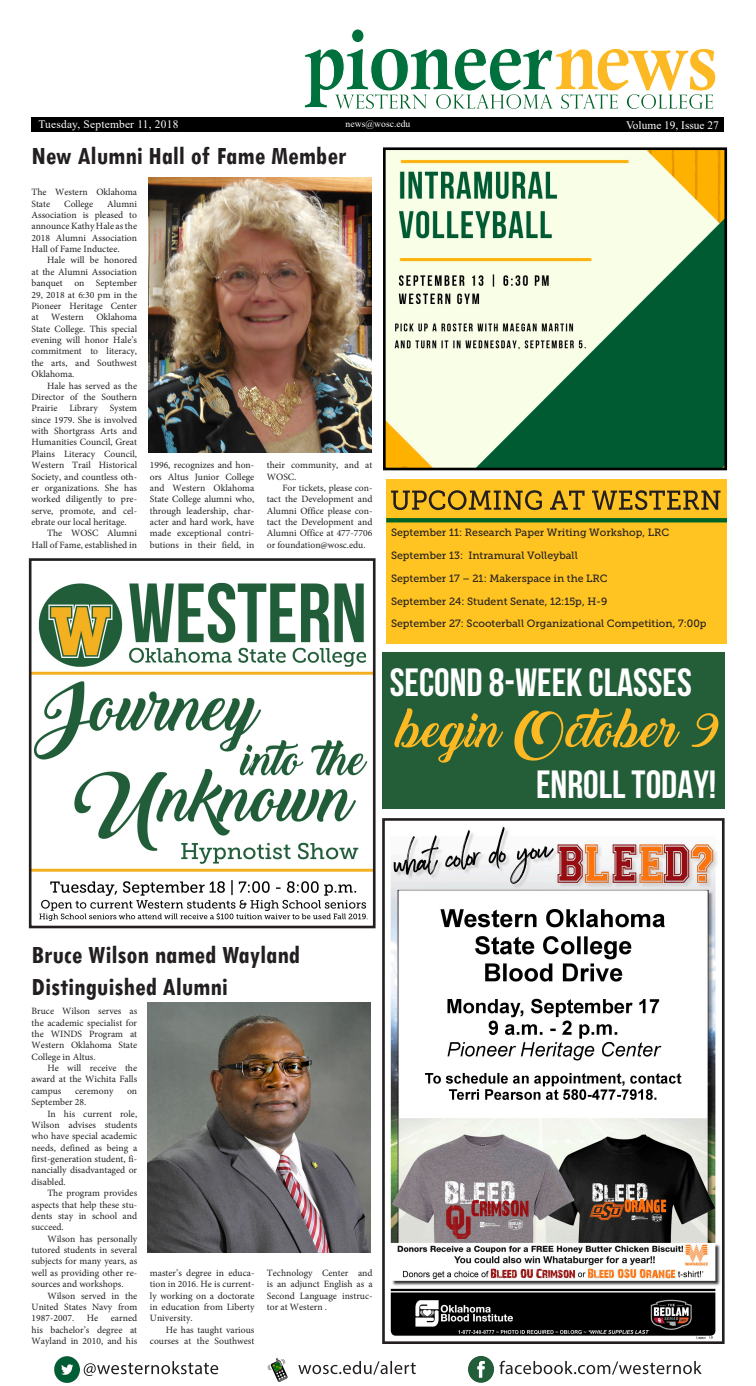
<style>
.page{position:relative;width:756px;height:1386px;background:#fff}
.page>*{position:absolute;margin:0;border:0;box-sizing:border-box;transform-origin:0 0}
.t1{font:39.38px "Bebas Neue";color:#fff}
.HEADLINE{font:700 condensed 26.25px/31.5px "Tw Cen";color:#231f20}
.t2{font:11.38px "Times New Roman";letter-spacing:.02em;color:#fff}
.t3{font:11.38px "Times New Roman";color:#fff}
.t4{font:10.5px "Museo Slab 500";color:#231f20}
.Body_Text{font:9.62px/11.4px "Minion Pro";color:#231f20;text-align:justify}
.t5{font:9.62px "Times New Roman";color:#fff}
</style>
<div class="page">
<div style="left:31px;top:117px;width:693px;height:15px;background:#000"></div>
<svg style="left:304px;top:29px;width:412px;height:80px"></svg>
<svg style="left:499px;top:1361px;width:203px;height:14px"></svg>
<svg style="left:84px;top:1361px;width:134px;height:15px"></svg>
<img style="left:268px;top:1359px;width:20px;height:22px">
<svg style="left:298px;top:1361px;width:118px;height:14px"></svg>
<img style="left:468px;top:1356px;width:26px;height:27px">
<img style="left:54px;top:1356px;width:26px;height:26px">
<div style="left:386px;top:480px;width:341px;height:164px;background:#ffc322"></div>
<svg style="left:391px;top:490px;width:330px;height:20px"></svg>
<svg style="left:386px;top:518px;width:341px;height:4px"></svg>
<img style="left:387px;top:151px;width:336px;height:315px">
<div style="left:383px;top:147px;width:344px;height:323px;border:3px solid #000"></div>
<img style="left:149px;top:177px;width:222px;height:275px">
<img style="left:390px;top:827px;width:330px;height:512px">
<div style="left:382px;top:818px;width:343px;height:526px;border:3px solid #231f20"></div>
<img style="left:148px;top:1003px;width:223px;height:250px">
<img style="left:33px;top:582px;width:339px;height:339px">
<div style="left:29px;top:558px;width:347px;height:370px;border:3px solid #231f20"></div>
<div style="left:382px;top:652px;width:343px;height:156px;background:#235e39"></div>
<svg style="left:394px;top:708px;width:325px;height:55px"></svg>
<p class="t2" style="left:38px;top:116px;width:141px">Tuesday, September 11, 2018</p>
<p class="t5" style="left:346px;top:117px;width:66px">news@wosc.edu</p>
<p class="t3" style="left:626px;top:117px;width:94px">Volume 19, Issue 27</p>
<p class="HEADLINE" style="left:32px;top:139px;width:316px">New Alumni Hall of Fame Member</p>
<p class="Body_Text" style="left:32px;top:186px;width:107px">The Western Oklahoma<br>State</p>
<p class="Body_Text" style="left:64px;top:198px;width:30px">College</p>
<p class="Body_Text" style="left:107px;top:198px;width:31px">Alumni</p>
<p class="Body_Text" style="left:32px;top:209px;width:107px">Association is pleased to</p>
<p class="Body_Text" style="left:32px;top:221px;width:107px">announce Kathy Hale as the</p>
<p class="Body_Text" style="left:32px;top:232px;width:107px">2018 Alumni Association</p>
<p class="Body_Text" style="left:32px;top:243px;width:90px">Hall of Fame Inductee.</p>
<p class="Body_Text" style="left:47px;top:255px;width:91px">Hale will be honored</p>
<p class="Body_Text" style="left:32px;top:266px;width:107px">at the Alumni Association</p>
<p class="Body_Text" style="left:32px;top:277px;width:107px">banquet on September</p>
<p class="Body_Text" style="left:32px;top:289px;width:107px">29, 2018 at 6:30 pm in the</p>
<p class="Body_Text" style="left:32px;top:300px;width:107px">Pioneer Heritage Center</p>
<p class="Body_Text" style="left:32px;top:312px;width:9px">at</p>
<p class="Body_Text" style="left:51px;top:312px;width:34px">Western</p>
<p class="Body_Text" style="left:32px;top:312px;width:107px;text-indent:65px">Oklahoma State College. This special evening will honor Hale’s commitment to literacy, the arts, and Southwest Oklahoma.</p>
<p class="Body_Text" style="left:32px;top:380px;width:107px;text-indent:16px">Hale has served as the Director of the Southern Prairie Library System since 1979. She is involved with Shortgrass Arts and Humanities Council, Great Plains Literacy Council, Western Trail Historical Society, and countless oth&shy;er organizations. She has worked diligently to pre&shy;serve, promote, and cel&shy;ebrate our local heritage.</p>
<p class="Body_Text" style="left:32px;top:528px;width:107px;text-align:right">The WOSC Alumni<br>Hall of Fame, established in</p>
<p class="Body_Text" style="left:150px;top:459px;width:106px">1996, recognizes and hon&shy;ors Altus Junior College and Western Oklahoma State College alumni who, through leadership, char&shy;acter and hard work, have made exceptional contri&shy;butions in their field, in</p>
<p class="Body_Text" style="left:267px;top:459px;width:107px">their community, and at<br>WOSC.</p>
<p class="Body_Text" style="left:267px;top:482px;width:107px;text-indent:16px">For tickets, please con&shy;tact the Development and Alumni Office please con&shy;tact the Development and Alumni Office at 477-7706 or foundation@wosc.edu.</p>
<p class="t4" style="left:391px;top:527px;width:280px">September 11: Research Paper Writing Workshop, LRC</p>
<p class="t4" style="left:391px;top:550px;width:188px">September 13: Intramural Volleyball</p>
<p class="t4" style="left:391px;top:572px;width:218px">September 17 – 21: Makerspace in the LRC</p>
<p class="t4" style="left:391px;top:595px;width:218px">September 24: Student Senate, 12:15p, H-9</p>
<p class="t4" style="left:391px;top:618px;width:317px">September 27: Scooterball Organizational Competition, 7:00p</p>
<p class="t1" style="left:390px;top:660px;width:304px">SECOND 8-WEEK CLASSES</p>
<p class="t1" style="left:536px;top:763px;width:182px">ENROLL TODAY!</p>
<p class="HEADLINE" style="left:32px;top:938px;width:270px">Bruce Wilson named Wayland<br>Distinguished Alumni</p>
<p class="Body_Text" style="left:32px;top:1005px;width:107px">Bruce Wilson serves as the academic specialist for the WINDS Program at Western Oklahoma State College in Altus.</p>
<p class="Body_Text" style="left:32px;top:1062px;width:107px;text-indent:16px">He will receive the award at the Wichita Falls campus</p>
<p class="Body_Text" style="left:75px;top:1085px;width:40px">ceremony</p>
<p class="Body_Text" style="left:127px;top:1085px;width:12px">on</p>
<p class="Body_Text" style="left:32px;top:1096px;width:56px">September 28.</p>
<p class="Body_Text" style="left:32px;top:1108px;width:107px;text-indent:16px">In his current role, Wilson advises students who have special academic needs, defined as being a first-generation student, fi&shy;nancially disadvantaged or disabled.</p>
<p class="Body_Text" style="left:32px;top:1187px;width:107px;text-indent:16px">The program provides aspects that help these stu&shy;dents stay in school and succeed.</p>
<p class="Body_Text" style="left:32px;top:1233px;width:107px;text-indent:16px">Wilson has personally tutored students in several subjects for many years, as well as providing other re&shy;sources and workshops.</p>
<p class="Body_Text" style="left:32px;top:1290px;width:107px;text-indent:16px">Wilson served in the United States Navy from 1987-2007.</p>
<p class="Body_Text" style="left:150px;top:1267px;width:106px">master’s degree in educa&shy;tion in 2016. He is current&shy;ly working on a doctorate in education from Liberty University.</p>
<p class="Body_Text" style="left:150px;top:1324px;width:106px;text-align:right">He has taught various courses at the Southwest</p>
<p class="Body_Text" style="left:267px;top:1267px;width:107px">Technology Center and is an adjunct English as a Second Language instruc&shy;tor at Western .</p>
<p class="Body_Text" style="left:32px;top:1313px;width:107px;text-indent:79px">earned his bachelor’s degree at Wayland in 2010, and his</p>
<p class="Body_Text" style="left:87px;top:1313px;width:13px">He</p>
</div>
